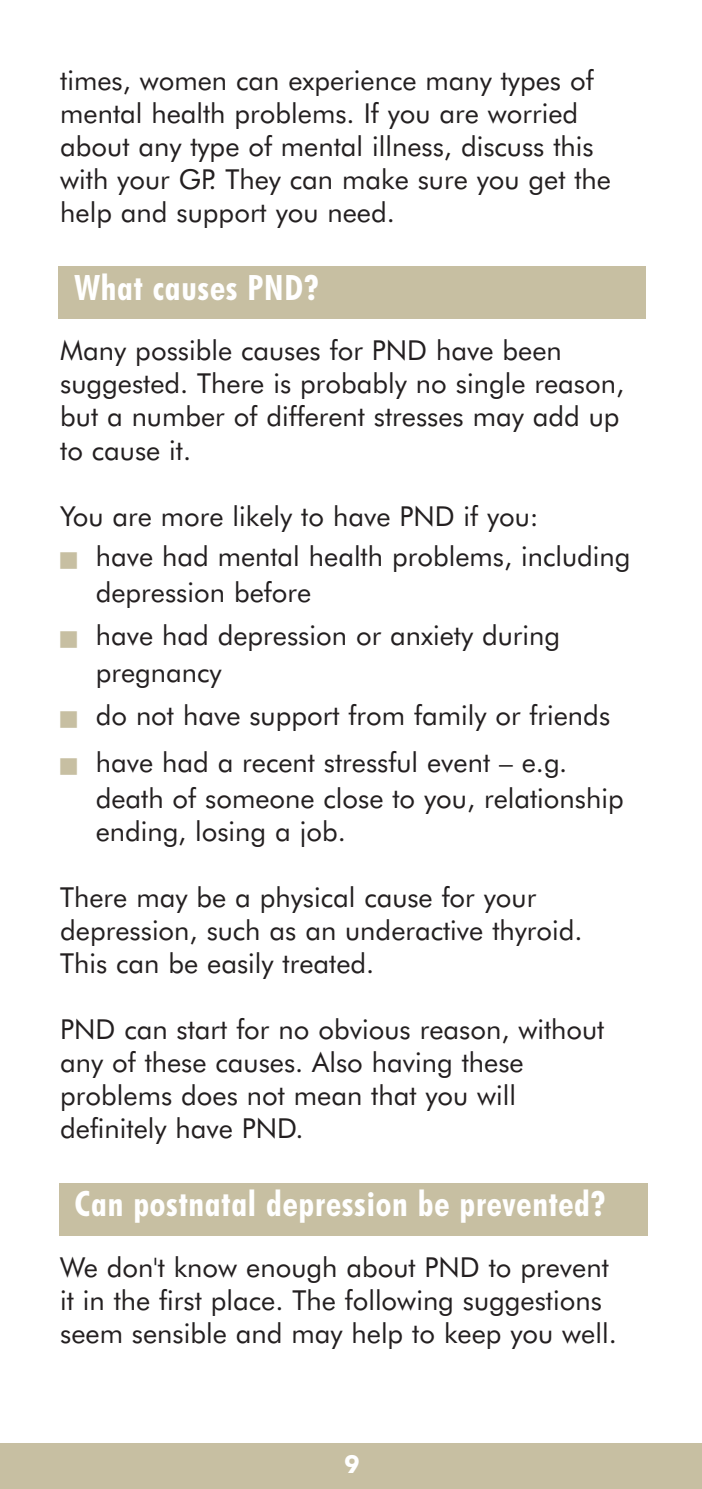
<style>
.page{position:relative;width:702px;height:1489px;background:#fff}
.page>*{position:absolute;margin:0;border:0;box-sizing:border-box;transform-origin:0 0}
.t1{font:700 condensed 35px "Futura BT";letter-spacing:.02em;color:#fff}
.t2{font:27.5px/33px "Futura BT";color:#231f20}
.t3{font:700 25px "Futura BT";color:#fff}
.s1{color:#c7bfa2}
</style>
<div class="page">
<div style="left:58px;top:266px;width:587px;height:53px;background:#c7bfa2"></div>
<div style="left:59px;top:1183px;width:588px;height:52px;background:#c7bfa2"></div>
<div style="left:0;top:1443px;width:702px;height:45px;background:#c7bfa2"></div>
<p class="t2" style="left:60px;top:66px;width:552px">times, women can experience many types of mental health problems. If you are worried about any type of mental illness, discuss this with your GP. They can make sure you get the help and support you need.</p>
<p class="t1" style="left:74px;top:273px;width:246px">What causes PND?</p>
<p class="t2" style="left:60px;top:336px;width:565px">Many possible causes for PND have been suggested. There is probably no single reason, but a number of different stresses may add up to cause it.</p>
<p class="t2" style="left:60px;top:501px;width:480px">You are more likely to have PND if you:</p>
<p class="t2" style="left:96px;top:540px;width:536px;line-height:36px;text-indent:-35px"><span class="s1">■</span> have had mental health problems, including depression before</p>
<p class="t2" style="left:96px;top:620px;width:466px;line-height:36px;text-indent:-35px"><span class="s1">■</span> have had depression or anxiety during pregnancy</p>
<p class="t2" style="left:60px;top:701px;width:551px"><span class="s1">■</span> do not have support from family or friends</p>
<p class="t2" style="left:96px;top:746px;width:529px;line-height:36px;text-indent:-35px"><span class="s1">■</span> have had a recent stressful event – e.g. death of someone close to you, relationship</p>
<p class="t2" style="left:96px;top:817px;width:252px">ending, losing a job.</p>
<p class="t2" style="left:60px;top:883px;width:524px">There may be a physical cause for your depression, such as an underactive thyroid.<br>This can be easily treated.</p>
<p class="t2" style="left:60px;top:1015px;width:545px">PND can start for no obvious reason, without any of these causes. Also having these problems does not mean that you will definitely have PND.</p>
<p class="t1" style="left:74px;top:1189px;width:533px">Can postnatal depression be prevented?</p>
<p class="t2" style="left:60px;top:1252px;width:558px">We don't know enough about PND to prevent it in the first place. The following suggestions seem sensible and may help to keep you well.</p>
<p class="t3" style="left:344px;top:1453px;width:17px">9</p>
</div>
